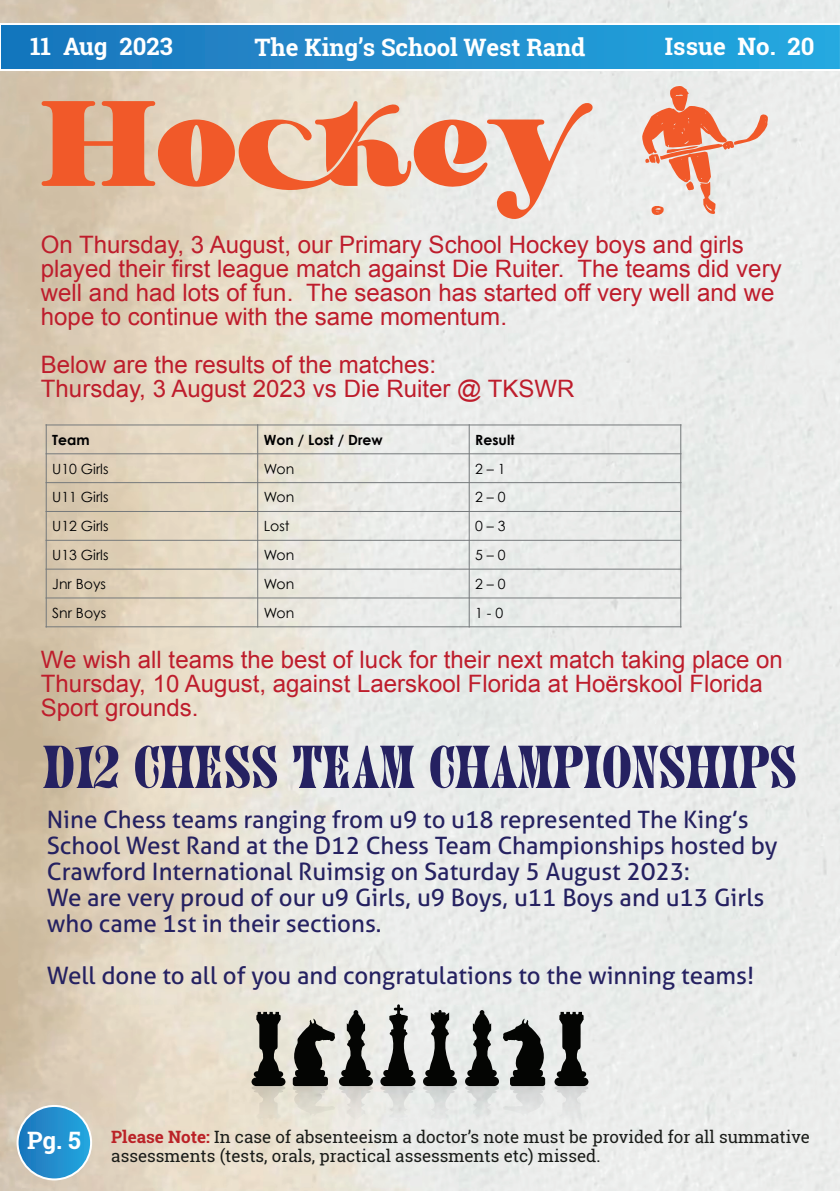
<style>
.page{position:relative;width:840px;height:1191px;background:#fff}
.page>*{position:absolute;margin:0;border:0;box-sizing:border-box;transform-origin:0 0}
.t1{font:95px "Bastro";color:#f15929}
.t2{font:56.4px "Juniper Std";color:#252161}
.t3{font:24px/24px "Arial";color:#be1d2c}
.t4{font:24px/26px "Aller";color:#252161}
.t5{font:700 24px "Roboto Slab";color:#fff}
.t6{font:17px/18.4px "Roboto Slab";color:#1a1c19}
.t7{font:14px "Century Gothic";color:#000001}
.t8{font:700 14px "Century Gothic";color:#000001}
.s1{font-weight:700;color:#bb2227}
</style>
<div class="page">
<img style="left:0;top:0;width:839px;height:1191px">
<svg style="left:0;top:23px;width:839px;height:48px;background:#3297d1"></svg>
<svg style="left:18px;top:1106px;width:73px;height:73px;background:#2790ce"></svg>
<div style="left:17px;top:1105px;width:75px;height:75px;border:2px solid #fff;border-radius:50%"></div>
<hr style="left:257px;top:424px;width:1px;height:203px;background:#75797b">
<hr style="left:468px;top:424px;width:1px;height:203px;background:#75797b">
<hr style="left:45px;top:453px;width:636px;height:1px;background:#75797b">
<hr style="left:45px;top:482px;width:636px;height:1px;background:#75797b">
<hr style="left:45px;top:511px;width:636px;height:1px;background:#75797b">
<hr style="left:45px;top:540px;width:636px;height:1px;background:#75797b">
<hr style="left:45px;top:568px;width:636px;height:1px;background:#75797b">
<hr style="left:45px;top:597px;width:636px;height:1px;background:#75797b">
<hr style="left:46px;top:424px;width:1px;height:203px;background:#75797b">
<hr style="left:680px;top:424px;width:1px;height:203px;background:#75797b">
<hr style="left:45px;top:424px;width:636px;height:1px;background:#75797b">
<hr style="left:45px;top:626px;width:636px;height:1px;background:#75797b">
<svg style="left:380px;top:1004px;width:35px;height:118px;background:#9d9e9c"></svg>
<svg style="left:422px;top:1010px;width:35px;height:110px;background:#989998"></svg>
<svg style="left:464px;top:1010px;width:84px;height:109px;background:#9c9e9c"></svg>
<svg style="left:554px;top:1012px;width:34px;height:107px;background:#898b89"></svg>
<svg style="left:251px;top:1010px;width:122px;height:109px;background:#9a9891"></svg>
<svg style="left:642px;top:86px;width:125px;height:133px;background:#ecc3b5"></svg>
<p class="t5" style="left:30px;top:30px;width:144px">11 Aug 2023</p>
<p class="t5" style="left:254px;top:31px;width:332px">The King’s School West Rand</p>
<p class="t5" style="left:664px;top:30px;width:151px">Issue No. 20</p>
<h1 class="t1" style="left:41px;top:75px;width:536px">Hockey</h1>
<p class="t3" style="left:41px;top:233px;width:741px">On Thursday, 3 August, our Primary School Hockey boys and girls played their first league match against Die Ruiter. The teams did very well and had lots of fun. The season has started off very well and we hope to continue with the same momentum.</p>
<p class="t3" style="left:41px;top:353px;width:535px">Below are the results of the matches:<br>Thursday, 3 August 2023 vs Die Ruiter @ TKSWR</p>
<p class="t8" style="left:52px;top:429px;width:39px">Team</p>
<p class="t8" style="left:263px;top:429px;width:120px">Won / Lost / Drew</p>
<p class="t8" style="left:475px;top:429px;width:41px">Result</p>
<p class="t7" style="left:52px;top:460px;width:58px">U10 Girls</p>
<p class="t7" style="left:263px;top:460px;width:32px">Won</p>
<p class="t7" style="left:475px;top:460px;width:32px">2 – 1</p>
<p class="t7" style="left:52px;top:489px;width:58px">U11 Girls</p>
<p class="t7" style="left:263px;top:489px;width:32px">Won</p>
<p class="t7" style="left:475px;top:489px;width:32px">2 – 0</p>
<p class="t7" style="left:52px;top:517px;width:58px">U12 Girls</p>
<p class="t7" style="left:263px;top:517px;width:27px">Lost</p>
<p class="t7" style="left:475px;top:517px;width:32px">0 – 3</p>
<p class="t7" style="left:52px;top:546px;width:58px">U13 Girls</p>
<p class="t7" style="left:263px;top:546px;width:32px">Won</p>
<p class="t7" style="left:475px;top:546px;width:32px">5 – 0</p>
<p class="t7" style="left:52px;top:575px;width:55px">Jnr Boys</p>
<p class="t7" style="left:263px;top:575px;width:32px">Won</p>
<p class="t7" style="left:475px;top:575px;width:32px">2 – 0</p>
<p class="t7" style="left:52px;top:604px;width:55px">Snr Boys</p>
<p class="t7" style="left:263px;top:604px;width:32px">Won</p>
<p class="t7" style="left:475px;top:604px;width:30px">1 - 0</p>
<p class="t3" style="left:41px;top:647px;width:743px">We wish all teams the best of luck for their next match taking place on<br>Thursday, 10 August, against Laerskool Florida at Hoërskool Florida<br>Sport grounds.</p>
<h2 class="t2" style="left:43px;top:736px;width:754px">D12 CHESS TEAM CHAMPIONSHIPS</h2>
<p class="t4" style="left:47px;top:806px;width:731px">Nine Chess teams ranging from u9 to u18 represented The King’s School West Rand at the D12 Chess Team Championships hosted by Crawford International Ruimsig on Saturday 5 August 2023:<br>We are very proud of our u9 Girls, u9 Boys, u11 Boys and u13 Girls who came 1st in their sections.</p>
<p class="t4" style="left:47px;top:962px;width:708px">Well done to all of you and congratulations to the winning teams!</p>
<p class="t5" style="left:27px;top:1124px;width:55px">Pg. 5</p>
<p class="t6" style="left:111px;top:1127px;width:699px"><span class="s1">Please Note:</span> In case of absenteeism a doctor’s note must be provided for all summative assessments (tests, orals, practical assessments etc) missed.</p>
</div>
